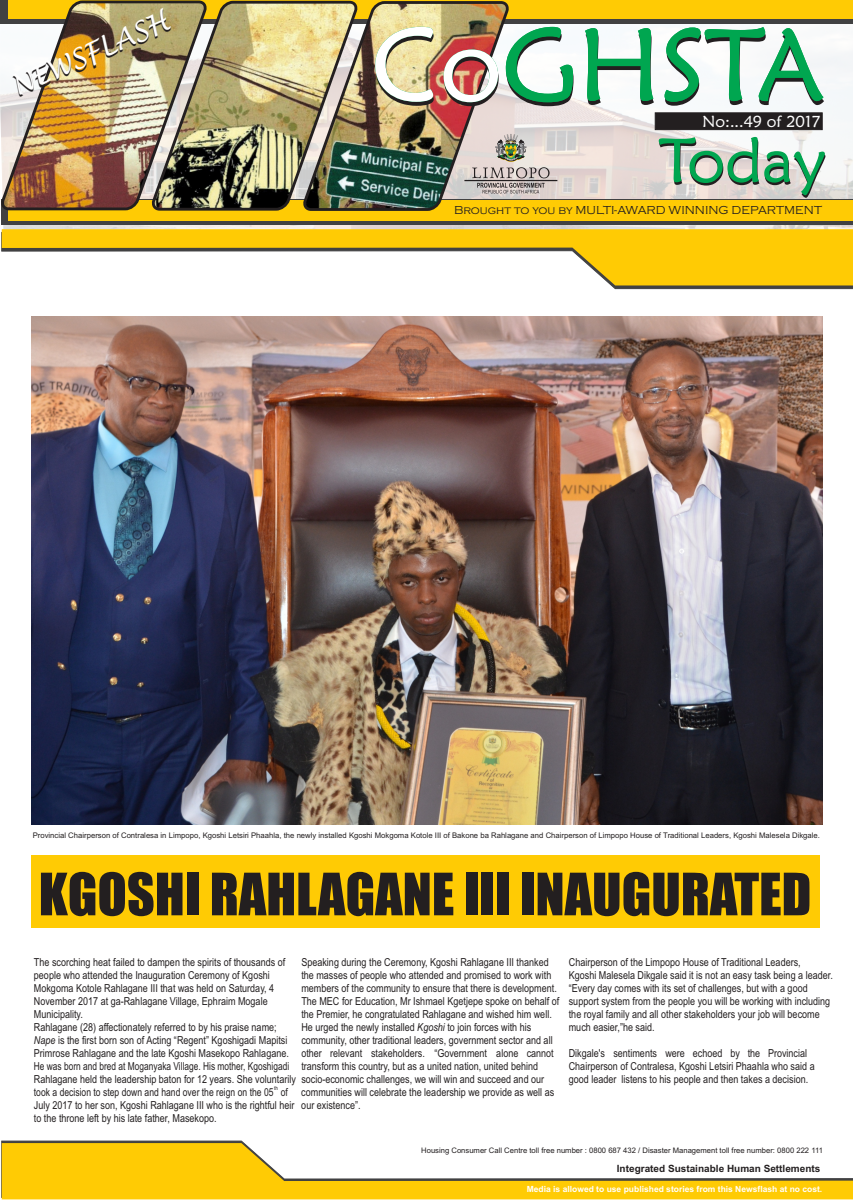
<style>
.page{position:relative;width:853px;height:1201px;background:#fff}
.page>*{position:absolute;margin:0;border:0;box-sizing:border-box;transform-origin:0 0}
.t1{font:103.4px "Maiandra GD";color:#00a650}
.t2{font:63.1px "Maiandra GD";color:#00a650}
.t3{font:53.9px "Impact";color:#231f20}
.t4{font:italic 26.6px "Lucida Handwriting";color:#fff}
.t5{font:16.1px "Maiandra GD";color:#fff}
.t6{font:300 12px "Copperplate Gothic";color:#231f20}
.t7{font:11px/13px "Arial Narrow";color:#231f20;text-align:right}
.t8{font:11px/13px "Arial Narrow";color:#231f20;scale:.95 1}
.t9{font:11px "Arial Narrow";color:#231f20;scale:.93 1}
.t10{font:700 10px "Arial";color:#231f20}
.t11{font:700 8.5px "Arial";color:#fff}
.t12{font:7.7px "Arial";color:#231f20}
.t13{font:7.6px "Arial";color:#231f20}
.t14{font:5.5px "Arial Narrow";color:#231f20}
.s1{color:#fff}
.s2{font-style:italic}
</style>
<div class="page">
<div style="left:32px;top:856px;width:787px;height:72px;background:#ffcb04"></div>
<svg style="left:1px;top:1141px;width:243px;height:57px"></svg>
<svg style="left:2px;top:1143px;width:850px;height:56px;fill:#ffcb04"></svg>
<img style="left:0;top:3px;width:852px;height:229px">
<svg style="left:1px;top:212px;width:851px;height:13px;background:#665c35"></svg>
<div style="left:9px;top:200px;width:843px;height:20px;background:#ffcb04"></div>
<svg style="left:508px;top:18px;width:344px;height:5px;background:#675c35"></svg>
<div style="left:9px;top:0;width:843px;height:18px;background:#ffcb04"></div>
<svg style="left:1px;top:232px;width:851px;height:57px"></svg>
<svg style="left:2px;top:229px;width:850px;height:56px;fill:#ffcb04"></svg>
<img style="left:1px;top:0;width:507px;height:212px">
<svg style="left:464px;top:134px;width:92px;height:59px;background:#c4bdb6"></svg>
<svg style="left:654px;top:112px;width:168px;height:18px;background:#272324"></svg>
<img style="left:31px;top:317px;width:790px;height:507px">
<h3 class="t4" style="left:8px;top:75px;width:171px;rotate:-24deg">NEWSFLASH</h3>
<h1 class="t1" style="left:371px;top:22px;width:454px"><span class="s1">Co</span>GHSTA</h1>
<h3 class="t5" style="left:702px;top:115px;width:120px">No:...49 of 2017</h3>
<h2 class="t2" style="left:658px;top:134px;width:169px">Today</h2>
<p class="t6" style="left:453px;top:203px;width:369px">Brought to you by MULTI-AWARD WINNING DEPARTMENT</p>
<p class="t12" style="left:33px;top:833px;width:788px">Provincial Chairperson of Contralesa in Limpopo, Kgoshi Letsiri Phaahla, the newly installed Kgoshi Mokgoma Kotole III of Bakone ba Rahlagane and Chairperson of Limpopo House of Traditional Leaders, Kgoshi Malesela Dikgale.</p>
<h3 class="t3" style="left:39px;top:873px;width:773px">KGOSHI RAHLAGANE III INAUGURATED</h3>
<p class="t7" style="left:34px;top:957px;width:253px">The scorching heat failed to dampen the spirits of thousands of</p>
<p class="t7" style="left:301px;top:957px;width:249px">Speaking during the Ceremony, Kgoshi Rahlagane III thanked</p>
<p class="t7" style="left:568px;top:957px;width:233px">Chairperson of the Limpopo House of Traditional Leaders,</p>
<p class="t7" style="left:34px;top:970px;width:237px">people who attended the Inauguration Ceremony of Kgoshi</p>
<p class="t7" style="left:301px;top:970px;width:251px">the masses of people who attended and promised to work with</p>
<p class="t7" style="left:568px;top:970px;width:265px">Kgoshi Malesela Dikgale said it is not an easy task being a leader.</p>
<p class="t7" style="left:34px;top:983px;width:242px">Mokgoma Kotole Rahlagane III that was held on Saturday, 4</p>
<p class="t7" style="left:301px;top:983px;width:507px">members of the community to ensure that there is development. “Every day comes with its set of challenges, but with a good</p>
<p class="t7" style="left:34px;top:996px;width:235px">November 2017 at ga-Rahlagane Village, Ephraim Mogale</p>
<p class="t7" style="left:301px;top:996px;width:530px">The MEC for Education, Mr Ishmael Kgetjepe spoke on behalf of support system from the people you will be working with including</p>
<p class="t7" style="left:34px;top:1009px;width:50px">Municipality.</p>
<p class="t7" style="left:301px;top:1009px;width:252px">the Premier, he congratulated Rahlagane and wished him well.</p>
<p class="t7" style="left:568px;top:1009px;width:252px">the royal family and all other stakeholders your job will become</p>
<p class="t7" style="left:34px;top:1022px;width:244px">Rahlagane (28) affectionately referred to by his praise name;</p>
<p class="t7" style="left:301px;top:1022px;width:231px">He urged the newly installed <span class="s2">Kgoshi</span> to join forces with his</p>
<p class="t7" style="left:568px;top:1022px;width:87px">much easier,”he said.</p>
<p class="t7" style="left:34px;top:1035px;width:255px"><span class="s2">Nape</span> is the first born son of Acting “Regent” Kgoshigadi Mapitsi</p>
<p class="t7" style="left:34px;top:1035px;width:521px">community, other traditional leaders, government sector and all<br>Primrose Rahlagane and the late Kgoshi Masekopo Rahlagane. other relevant stakeholders. “Government alone cannot</p>
<p class="t7" style="left:568px;top:1048px;width:240px">Dikgale's sentiments were echoed by the Provincial</p>
<p class="t9" style="left:34px;top:1062px;width:543px">He was born and bred at Moganyaka Village. His mother, Kgoshigadi transform this country, but as a united nation, united behind</p>
<p class="t7" style="left:568px;top:1061px;width:247px">Chairperson of Contralesa, Kgoshi Letsiri Phaahla who said a</p>
<p class="t7" style="left:34px;top:1074px;width:511px">Rahlagane held the leadership baton for 12 years. She voluntarily socio-economic challenges, we will win and succeed and our</p>
<p class="t7" style="left:568px;top:1074px;width:241px">good leader listens to his people and then takes a decision.</p>
<p class="t14" style="left:274px;top:1086px;width:5px">th</p>
<p class="t8" style="left:34px;top:1087px;width:549px">took a decision to step down and hand over the reign on the 05 of communities will celebrate the leadership we provide as well as<br>July 2017 to her son, Kgoshi Rahlagane III who is the rightful heir our existence”.<br>to the throne left by his late father, Masekopo.</p>
<p class="t13" style="left:421px;top:1148px;width:403px">Housing Consumer Call Centre toll free number : 0800 687 432 / Disaster Management toll free number: 0800 222 111</p>
<p class="t10" style="left:616px;top:1165px;width:205px">Integrated Sustainable Human Settlements</p>
<p class="t11" style="left:526px;top:1186px;width:297px">Media is allowed to use published stories from this Newsflash at no cost.</p>
</div>
